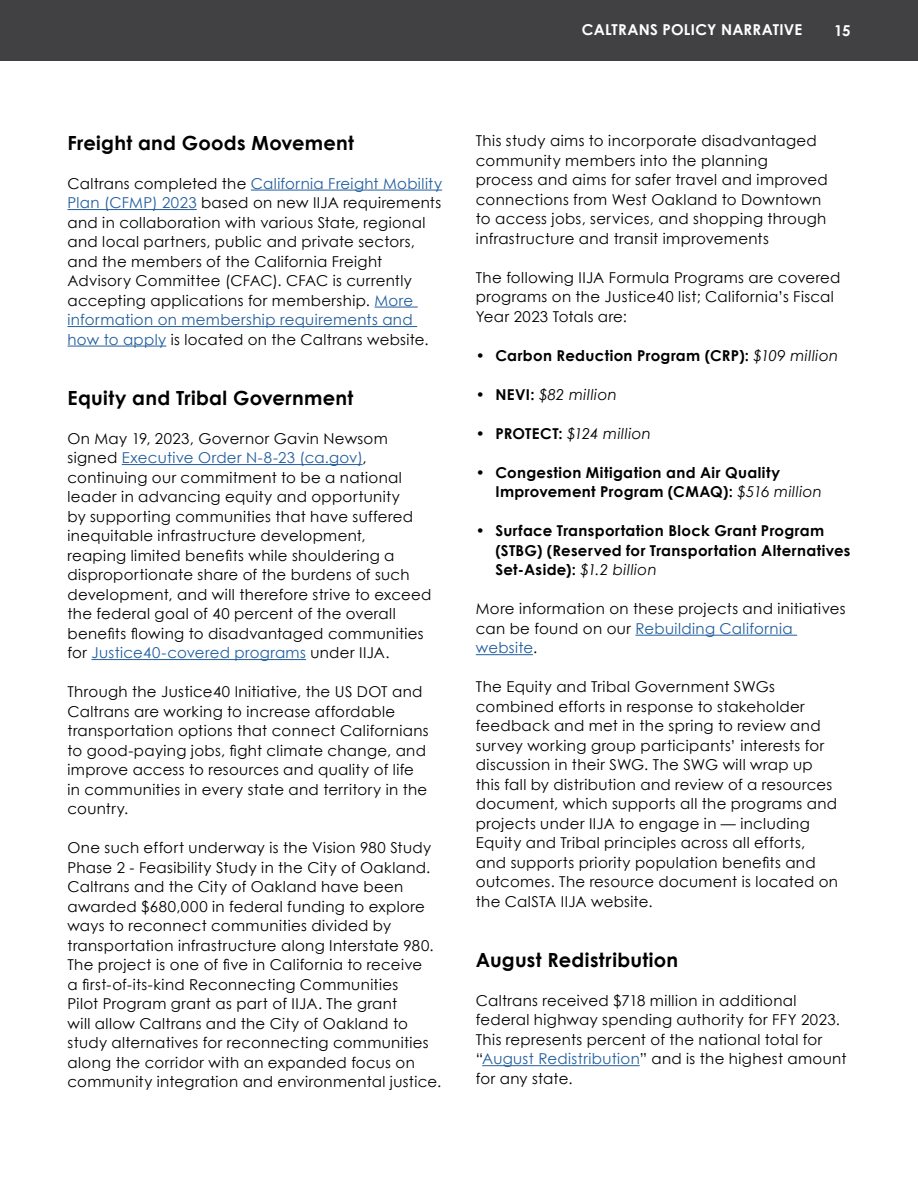
<style>
.page{position:relative;width:918px;height:1188px;background:#fff}
.page>*{position:absolute;margin:0;border:0;box-sizing:border-box;transform-origin:0 0}
.subhead_lvl_2{font:700 19.5px "Century Gothic";letter-spacing:.015em;color:#000}
.body{font:15px/19.5px "Century Gothic";letter-spacing:.02em;color:#000}
.t1{font:700 15px/19.5px "Century Gothic";letter-spacing:.025em;color:#000}
.t2{font:italic 15px "Century Gothic";letter-spacing:.03em;color:#000}
.t3{font:700 15px "Century Gothic";letter-spacing:.015em;color:#fff}
.s1{color:#215e9e}
.s2{font-weight:400}
.s3{font-weight:400;font-style:italic}
.s4{font-style:normal}
.s5{font-weight:700;font-style:normal}
</style>
<div class="page">
<div style="left:0;top:0;width:918px;height:60px;background:#414042"></div>
<hr style="left:251px;top:190px;width:191px;height:1px;background:#215e9e">
<hr style="left:68px;top:209px;width:129px;height:1px;background:#215e9e">
<hr style="left:375px;top:307px;width:43px;height:1px;background:#215e9e">
<hr style="left:68px;top:326px;width:349px;height:1px;background:#215e9e">
<hr style="left:68px;top:346px;width:98px;height:1px;background:#215e9e">
<hr style="left:122px;top:464px;width:241px;height:1px;background:#215e9e">
<hr style="left:91px;top:659px;width:215px;height:1px;background:#215e9e">
<hr style="left:635px;top:635px;width:162px;height:1px;background:#215e9e">
<hr style="left:476px;top:654px;width:57px;height:1px;background:#215e9e">
<hr style="left:482px;top:1065px;width:158px;height:1px;background:#215e9e">
<p class="t3" style="left:582px;top:20px;width:222px">CALTRANS POLICY NARRATIVE</p>
<p class="t3" style="left:834px;top:21px;width:18px">15</p>
<p class="subhead_lvl_2" style="left:68px;top:130px;width:288px">Freight and Goods Movement</p>
<p class="body" style="left:68px;top:173px;width:376px">Caltrans completed the <span class="s1">California Freight Mobility Plan (CFMP) 2023</span> based on new IIJA requirements and in collaboration with various State, regional and local partners, public and private sectors, and the members of the California Freight Advisory Committee (CFAC). CFAC is currently accepting applications for membership. <span class="s1">More information on membership requirements and how to apply</span> is located on the Caltrans website.</p>
<p class="subhead_lvl_2" style="left:68px;top:385px;width:287px">Equity and Tribal Government</p>
<p class="body" style="left:68px;top:428px;width:366px">On May 19, 2023, Governor Gavin Newsom signed <span class="s1">Executive Order N-8-23 (ca.gov)</span>, continuing our commitment to be a national leader in advancing equity and opportunity<br>by supporting communities that have suffered inequitable infrastructure development,<br>reaping limited benefits while shouldering a disproportionate share of the burdens of such development, and will therefore strive to exceed the federal goal of 40 percent of the overall benefits flowing to disadvantaged communities for <span class="s1">Justice40-covered programs</span> under IIJA.</p>
<p class="body" style="left:67px;top:682px;width:363px">Through the Justice40 Initiative, the US DOT and Caltrans are working to increase affordable transportation options that connect Californians to good-paying jobs, fight climate change, and improve access to resources and quality of life in communities in every state and territory in the country.</p>
<p class="body" style="left:67px;top:838px;width:375px">One such effort underway is the Vision 980 Study Phase 2 - Feasibility Study in the City of Oakland.<br>Caltrans and the City of Oakland have been awarded $680,000 in federal funding to explore ways to reconnect communities divided by transportation infrastructure along Interstate 980.<br>The project is one of five in California to receive<br>a first-of-its-kind Reconnecting Communities<br>Pilot Program grant as part of IIJA. The grant<br>will allow Caltrans and the City of Oakland to study alternatives for reconnecting communities along the corridor with an expanded focus on community integration and environmental justice.</p>
<p class="body" style="left:476px;top:131px;width:354px">This study aims to incorporate disadvantaged community members into the planning process and aims for safer travel and improved connections from West Oakland to Downtown to access jobs, services, and shopping through infrastructure and transit improvements</p>
<p class="body" style="left:476px;top:267px;width:366px">The following IIJA Formula Programs are covered programs on the Justice40 list; California’s Fiscal<br>Year 2023 Totals are:</p>
<p class="t1" style="left:476px;top:345px;width:364px"><span class="s2">•</span> Carbon Reduction Program (CRP): <span class="s3">$109 million</span></p>
<p class="t2" style="left:476px;top:385px;width:143px"><span class="s4">•</span> <span class="s5">NEVI:</span> $82 million</p>
<p class="t2" style="left:476px;top:424px;width:177px"><span class="s4">•</span> <span class="s5">PROTECT:</span> $124 million</p>
<p class="t1" style="left:495px;top:462px;width:328px;text-indent:-20px"><span class="s2">•</span> Congestion Mitigation and Air Quality<br>Improvement Program (CMAQ): <span class="s3">$516 million</span></p>
<p class="t1" style="left:495px;top:521px;width:357px;text-indent:-20px"><span class="s2">•</span> Surface Transportation Block Grant Program (STBG) (Reserved for Transportation Alternatives<br>Set-Aside): <span class="s3">$1.2 billion</span></p>
<p class="body" style="left:476px;top:599px;width:371px">More information on these projects and initiatives can be found on our <span class="s1">Rebuilding California website</span>.</p>
<p class="body" style="left:476px;top:677px;width:364px">The Equity and Tribal Government SWGs combined efforts in response to stakeholder feedback and met in the spring to review and survey working group participants’ interests for discussion in their SWG. The SWG will wrap up this fall by distribution and review of a resources document, which supports all the programs and projects under IIJA to engage in — including Equity and Tribal principles across all efforts, and supports priority population benefits and outcomes. The resource document is located on the CalSTA IIJA website.</p>
<p class="subhead_lvl_2" style="left:476px;top:947px;width:204px">August Redistribution</p>
<p class="body" style="left:476px;top:990px;width:372px">Caltrans received $718 million in additional federal highway spending authority for FFY 2023.<br>This represents percent of the national total for “<span class="s1">August Redistribution</span>” and is the highest amount for any state.</p>
</div>
